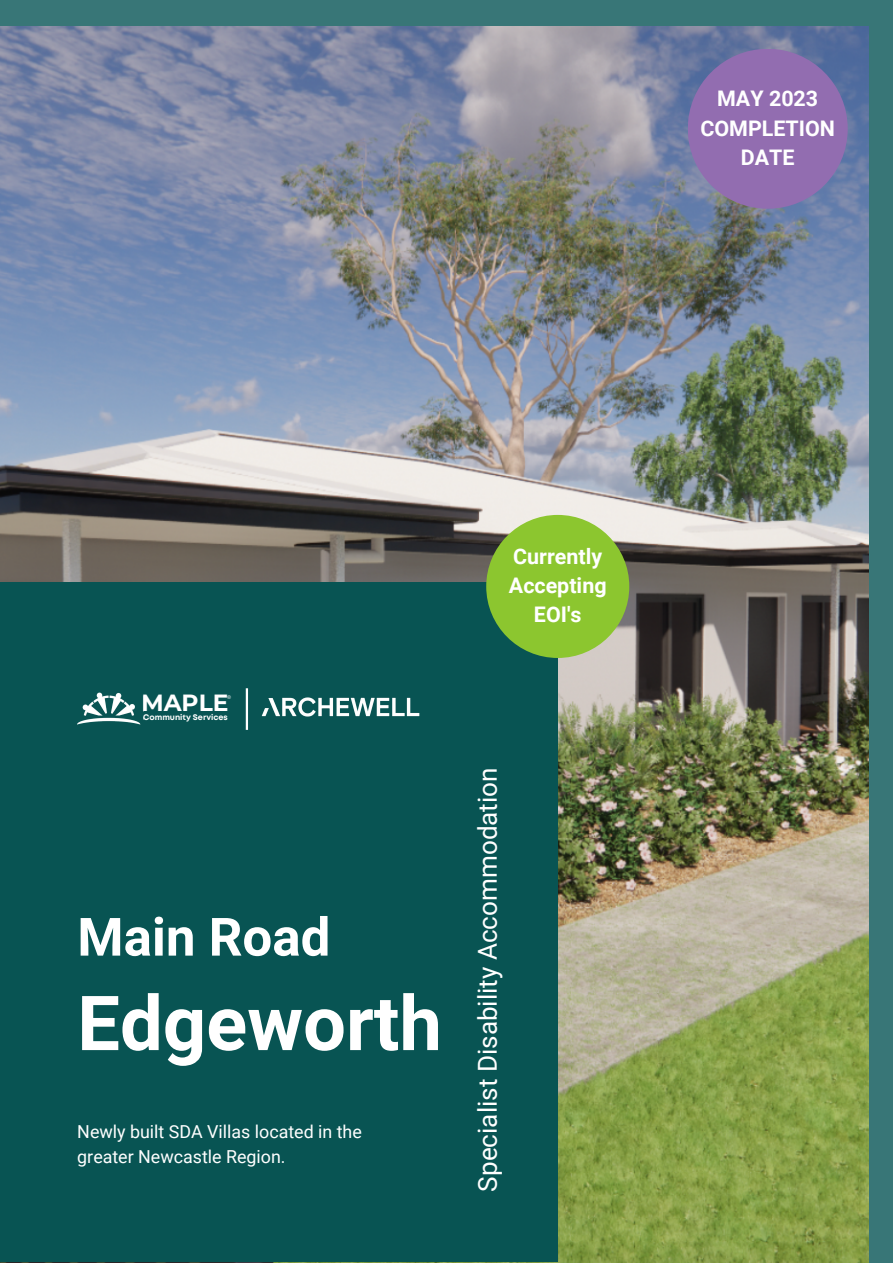
<style>
.page{position:relative;width:893px;height:1264px;background:#fff}
.page>*{position:absolute;margin:0;border:0;box-sizing:border-box;transform-origin:0 0}
.t1{font:700 75.9px "Roboto";color:#fff}
.t2{font:700 52.8px "Roboto";color:#fff}
.t3{font:26.1px "Roboto";color:#fff}
.t4{font:700 23.4px "Montserrat";color:#fff}
.t5{font:700 21.45px/29.2px "Roboto";color:#fff;text-align:center}
.t6{font:17.85px/25px "Roboto";color:#fff}
.t7{font:700 8.1px "Mont";color:#fff}
.t8{font:5.25px "Montserrat";color:#fff}
</style>
<div class="page">
<div style="left:0;top:0;width:892px;height:1262px;background:#387677"></div>
<img style="left:0;top:26px;width:868px;height:1235px">
<div style="left:0;top:582px;width:557px;height:679px;background:#085453"></div>
<img style="left:77px;top:692px;width:64px;height:33px">
<div style="left:486px;top:515px;width:143px;height:143px;background:#8cc62f;border-radius:50%"></div>
<img style="left:261px;top:697px;width:159px;height:20px">
<hr style="left:246px;top:688px;width:2px;height:42px;background:#fff">
<div style="left:687px;top:49px;width:160px;height:160px;background:#926db0;border-radius:50%"></div>
<p class="t5" style="left:700px;top:84px;width:136px">MAY 2023<br>COMPLETION<br>DATE</p>
<h3 class="t4" style="left:141px;top:688px;width:88px">MAPLE</h3>
<p class="t7" style="left:143px;top:713px;width:86px">Community Services</p>
<p class="t8" style="left:227px;top:693px;width:5px">®</p>
<h2 class="t2" style="left:77px;top:906px;width:254px">Main Road</h2>
<h1 class="t1" style="left:77px;top:979px;width:366px">Edgeworth</h1>
<p class="t6" style="left:77px;top:1118px;width:286px">Newly built SDA Villas located in the greater Newcastle Region.</p>
<p class="t5" style="left:509px;top:542px;width:99px">Currently<br>Accepting<br>EOI's</p>
<h3 class="t3" style="left:472px;top:1191px;width:425px;rotate:-90deg">Specialist Disability Accommodation</h3>
</div>
